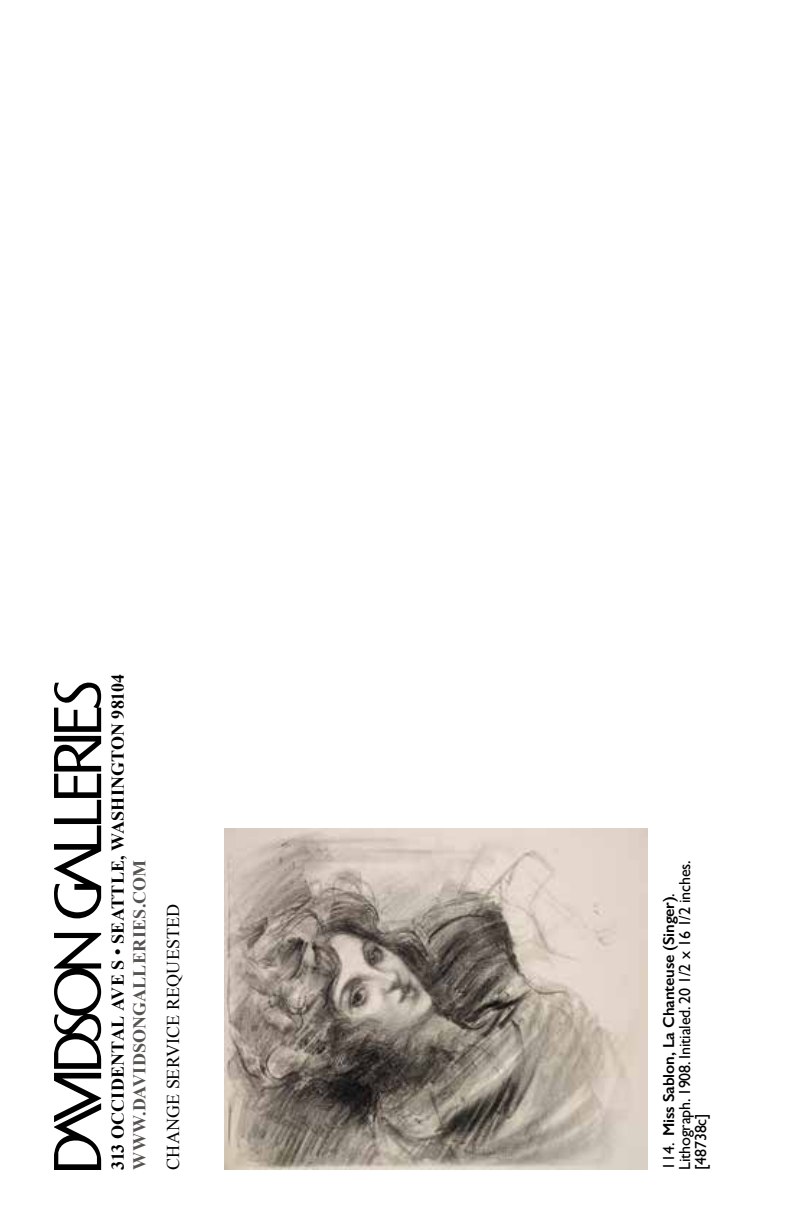
<style>
.page{position:relative;width:792px;height:1224px;background:#fff}
.page>*{position:absolute;margin:0;border:0;box-sizing:border-box;transform-origin:0 0}
.t1{font:700 18px "Times New Roman";letter-spacing:.005em;color:#000}
.t2{font:700 18px "Times New Roman";letter-spacing:.01em;color:#565450}
.t3{font:18px "Times New Roman";letter-spacing:.005em;color:#000}
.t4{font:16px/16px "Gill Sans";letter-spacing:-.01em;color:#000}
.s1{font-weight:600}
</style>
<div class="page">
<svg style="left:54px;top:933px;width:47px;height:237px"></svg>
<svg style="left:54px;top:683px;width:47px;height:236px"></svg>
<img style="left:224px;top:828px;width:423px;height:342px">
<p class="t1" style="left:105px;top:1170px;width:498px;rotate:-90deg">313 OCCIDENTAL AVE S • SEATTLE, WASHINGTON 98104</p>
<p class="t2" style="left:127px;top:1170px;width:311px;rotate:-90deg">WWW.DAVIDSONGALLERIES.COM</p>
<p class="t3" style="left:161px;top:1170px;width:268px;rotate:-90deg">CHANGE SERVICE REQUESTED</p>
<p class="t4" style="left:661px;top:1170px;width:311px;rotate:-90deg">114. <span class="s1">Miss Sablon, La Chanteuse (Singer)</span>.<br>Lithograph. 1908. Initialed. 20 1/2 x 16 1/2 inches. [48738c]</p>
</div>
